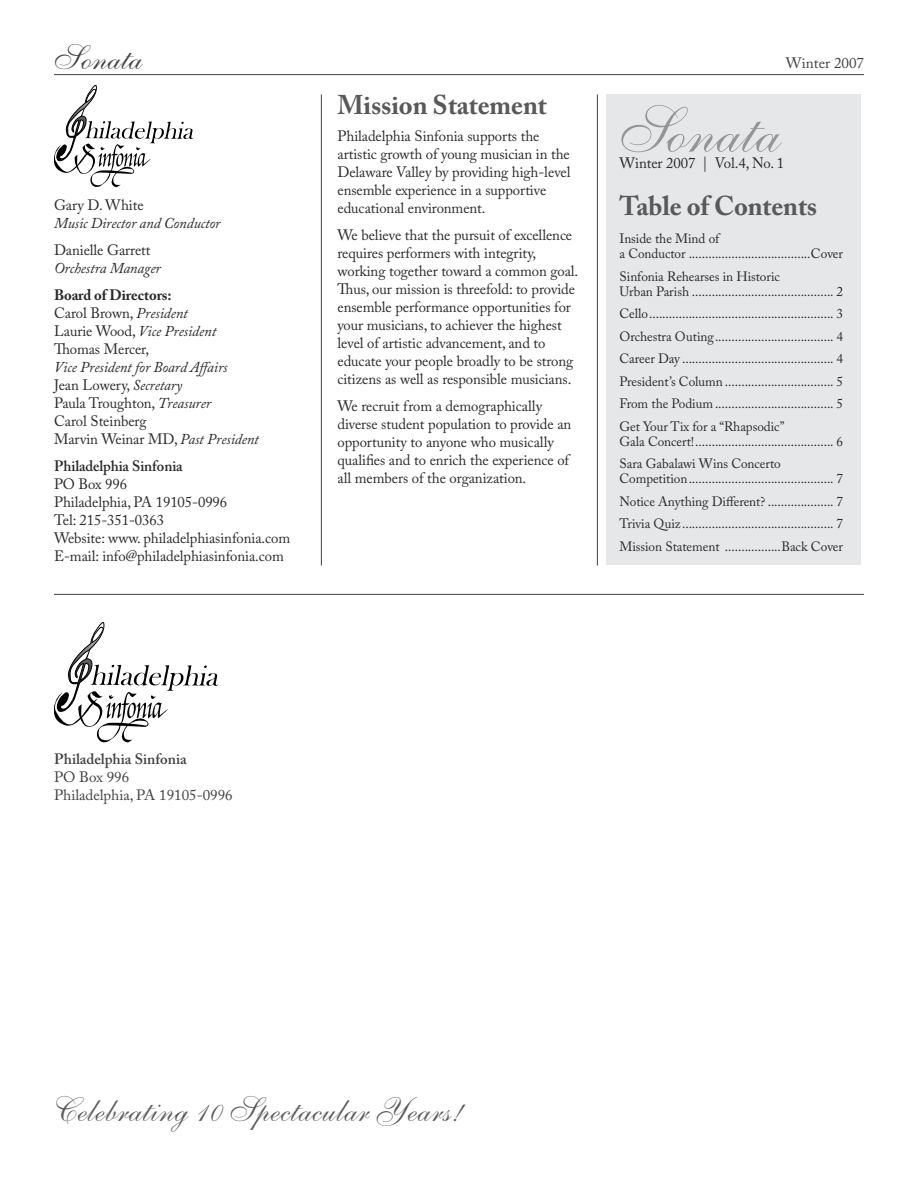
<style>
.page{position:relative;width:918px;height:1188px;background:#fff}
.page>*{position:absolute;margin:0;border:0;box-sizing:border-box;transform-origin:0 0}
.t1{font:64.5px "Shelley Allegro Script";color:#939598}
.t2{font:34.5px "Shelley Allegro Script";letter-spacing:.01em;color:#58595b}
.t3{font:34.5px "Shelley Allegro Script";color:#414142}
.t4{font:700 27px "Adobe Caslon Pro";letter-spacing:-.005em;color:#58595b}
.t5{font:15px/18px "Adobe Caslon Pro";letter-spacing:-.005em;color:#29292a}
.t6{font:italic 15px/18px "Adobe Caslon Pro";letter-spacing:-.005em;color:#29292a}
.t7{font:15px/18px "Adobe Caslon Pro";color:#414142}
.t8{font:600 15px "Adobe Caslon Pro";color:#414142}
.t9{font:600 15px "Adobe Caslon Pro";letter-spacing:-.005em;color:#29292a}
.t10{font:13.5px/22.5px "Adobe Caslon Pro";letter-spacing:-.005em;color:#29292a}
.s1{font-weight:700}
.s2{font-style:italic}
.s3{font-style:normal}
</style>
<div class="page">
<hr style="left:54px;top:74px;width:810px;height:1px;background:#414142">
<svg style="left:54px;top:85px;width:140px;height:102px"></svg>
<svg style="left:54px;top:622px;width:164px;height:120px"></svg>
<hr style="left:54px;top:594px;width:810px;height:1px;background:#414142">
<hr style="left:321px;top:94px;width:1px;height:472px;background:#414142">
<hr style="left:597px;top:94px;width:1px;height:472px;background:#414142">
<div style="left:606px;top:94px;width:255px;height:472px;background:#e6e7e8"></div>
<h2 class="t3" style="left:54px;top:37px;width:90px">Sonata</h2>
<p class="t5" style="left:54px;top:196px;width:91px">Gary D. White</p>
<p class="t6" style="left:54px;top:214px;width:168px">Music Director and Conductor</p>
<p class="t5" style="left:54px;top:241px;width:98px">Danielle Garrett</p>
<p class="t6" style="left:54px;top:259px;width:108px">Orchestra Manager</p>
<p class="t5" style="left:54px;top:286px;width:164px"><span class="s1">Board of Directors:<br></span>Carol Brown, <span class="s2">President<br></span>Laurie Wood, <span class="s2">Vice President<br></span>Thomas Mercer,</p>
<p class="t6" style="left:54px;top:358px;width:206px">Vice President for Board Affairs<br><span class="s3">Jean Lowery,</span> Secretary<br><span class="s3">Paula Troughton,</span> Treasurer<br><span class="s3">Carol Steinberg<br>Marvin Weinar MD,</span> Past President</p>
<p class="t9" style="left:54px;top:457px;width:130px">Philadelphia Sinfonia</p>
<p class="t5" style="left:54px;top:475px;width:238px">PO Box 996<br>Philadelphia, PA 19105-0996<br>Tel: 215-351-0363<br>Website: www. philadelphiasinfonia.com<br>E-mail: info@philadelphiasinfonia.com</p>
<h3 class="t4" style="left:338px;top:89px;width:211px">Mission Statement</h3>
<p class="t5" style="left:338px;top:127px;width:235px">Philadelphia Sinfonia supports the artistic growth of young musician in the Delaware Valley by providing high-level ensemble experience in a supportive educational environment.</p>
<p class="t5" style="left:338px;top:226px;width:242px">We believe that the pursuit of excellence requires performers with integrity, working together toward a common goal.<br>Thus, our mission is threefold: to provide ensemble performance opportunities for your musicians, to achiever the highest level of artistic advancement, and to educate your people broadly to be strong citizens as well as responsible musicians.</p>
<p class="t5" style="left:338px;top:397px;width:235px">We recruit from a demographically diverse student population to provide an opportunity to anyone who musically qualifies and to enrich the experience of all members of the organization.</p>
<p class="t7" style="left:786px;top:54px;width:80px">Winter 2007</p>
<h1 class="t1" style="left:620px;top:93px;width:162px">Sonata</h1>
<p class="t5" style="left:620px;top:154px;width:166px">Winter 2007 | Vol.4, No. 1</p>
<h3 class="t4" style="left:620px;top:190px;width:199px">Table of Contents</h3>
<p class="t10" style="left:620px;top:231px;width:225px;line-height:15px">Inside the Mind of<br>a Conductor .....................................Cover</p>
<p class="t10" style="left:620px;top:269px;width:225px;line-height:15px">Sinfonia Rehearses in Historic<br>Urban Parish ........................................... 2</p>
<p class="t10" style="left:620px;top:302px;width:225px;text-align:justify">Cello........................................................ 3<br>Orchestra Outing.................................... 4<br>Career Day .............................................. 4<br>President’s Column ................................. 5<br>From the Podium .................................... 5<br>Get Your Tix for a “Rhapsodic”</p>
<p class="t10" style="left:620px;top:430px;width:225px">Gala Concert!.......................................... 6<br>Sara Gabalawi Wins Concerto</p>
<p class="t10" style="left:620px;top:467px;width:225px;text-align:justify">Competition............................................ 7<br>Notice Anything Different? .................... 7<br>Trivia Quiz .............................................. 7<br>Mission Statement .................Back Cover</p>
<p class="t8" style="left:54px;top:750px;width:134px">Philadelphia Sinfonia</p>
<p class="t7" style="left:54px;top:768px;width:180px">PO Box 996<br>Philadelphia, PA 19105-0996</p>
<h2 class="t2" style="left:54px;top:1089px;width:410px">Celebrating 10 Spectacular Years!</h2>
</div>
